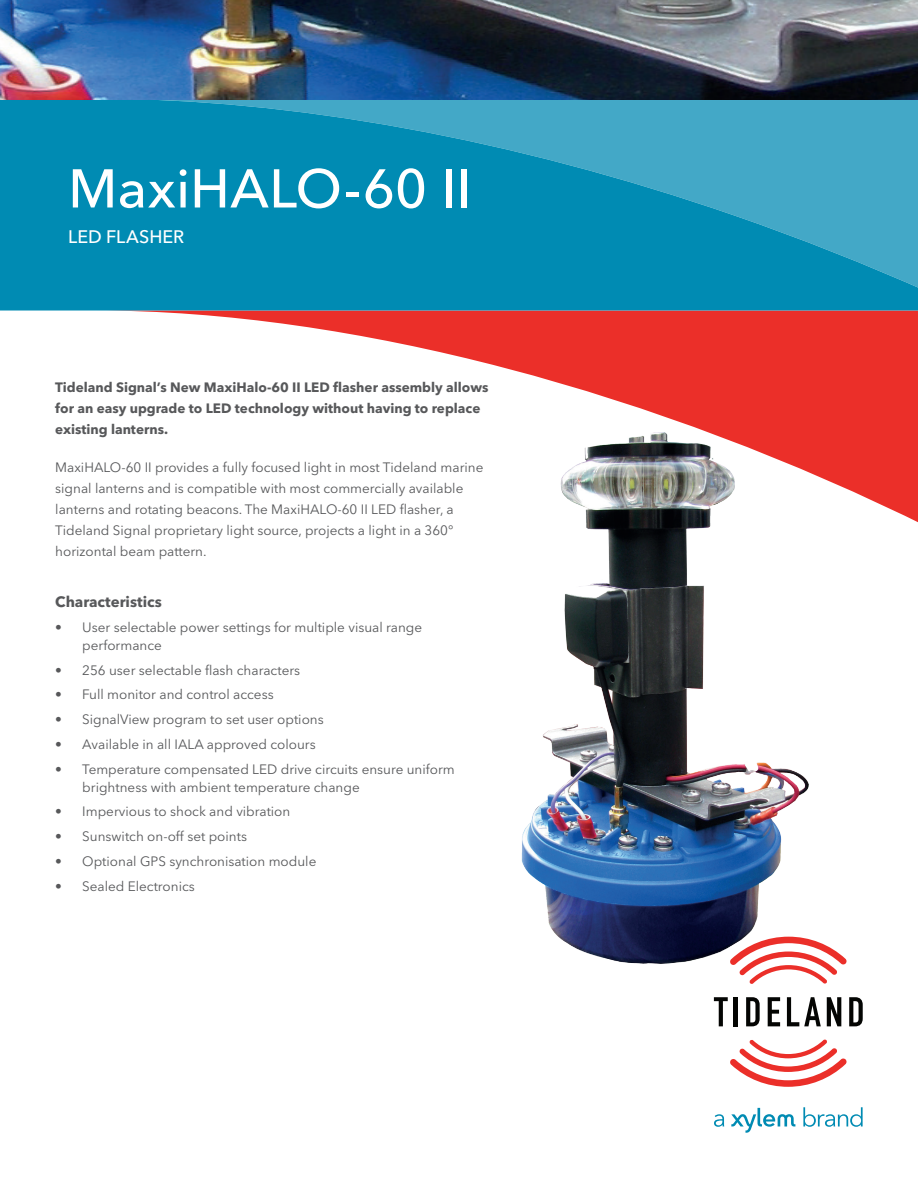
<style>
.page{position:relative;width:918px;height:1188px;background:#fff}
.page>*{position:absolute;margin:0;border:0;box-sizing:border-box;transform-origin:0 0}
.t1{font:500 54px "Avenir Next LT Pro";color:#fff}
.t2{font:500 18px "Avenir Next LT Pro";color:#fff}
.t3{font:700 15px "Avenir Next LT Pro";color:#57585a}
.t4{font:13.5px/21px "Avenir Next LT Pro";color:#57585a}
.t5{font:700 13.5px/21px "Avenir Next LT Pro";color:#57585a}
</style>
<div class="page">
<svg style="left:714px;top:997px;width:14px;height:29px"></svg>
<hr style="left:734px;top:997px;width:4px;height:29px;background:#040503">
<svg style="left:746px;top:997px;width:14px;height:29px"></svg>
<svg style="left:768px;top:997px;width:12px;height:29px"></svg>
<svg style="left:787px;top:997px;width:34px;height:29px"></svg>
<svg style="left:827px;top:997px;width:14px;height:29px"></svg>
<svg style="left:849px;top:997px;width:14px;height:29px"></svg>
<svg style="left:741px;top:945px;width:106px;height:39px"></svg>
<svg style="left:730px;top:1039px;width:117px;height:48px"></svg>
<svg style="left:714px;top:1114px;width:10px;height:13px"></svg>
<svg style="left:803px;top:1107px;width:60px;height:20px"></svg>
<svg style="left:731px;top:1108px;width:64px;height:25px"></svg>
<svg style="left:132px;top:311px;width:786px;height:212px"></svg>
<svg style="left:0;top:99px;width:918px;height:212px;fill:#008bb3"></svg>
<img style="left:502px;top:428px;width:324px;height:547px">
<img style="left:0;top:0;width:918px;height:99px">
<h1 class="t1" style="left:68px;top:156px;width:405px">MaxiHALO-60 II</h1>
<h2 class="t2" style="left:68px;top:226px;width:118px">LED FLASHER</h2>
<p class="t5" style="left:55px;top:376px;width:435px">Tideland Signal’s New MaxiHalo-60 II LED flasher assembly allows for an easy upgrade to LED technology without having to replace existing lanterns.</p>
<p class="t4" style="left:55px;top:456px;width:430px">MaxiHALO-60 II provides a fully focused light in most Tideland marine signal lanterns and is compatible with most commercially available lanterns and rotating beacons. The MaxiHALO-60 II LED flasher, a Tideland Signal proprietary light source, projects a light in a 360° horizontal beam pattern.</p>
<p class="t3" style="left:55px;top:593px;width:108px">Characteristics</p>
<p class="t4" style="left:82px;top:618px;width:341px;line-height:18px;text-indent:-27px">• User selectable power settings for multiple visual range performance</p>
<p class="t4" style="left:55px;top:659px;width:246px">• 256 user selectable flash characters</p>
<p class="t4" style="left:55px;top:684px;width:220px">• Full monitor and control access</p>
<p class="t4" style="left:55px;top:709px;width:270px">• SignalView program to set user options</p>
<p class="t4" style="left:55px;top:734px;width:262px">• Available in all IALA approved colours</p>
<p class="t4" style="left:82px;top:760px;width:374px;line-height:18px;text-indent:-27px">• Temperature compensated LED drive circuits ensure uniform brightness with ambient temperature change</p>
<p class="t4" style="left:55px;top:801px;width:237px">• Impervious to shock and vibration</p>
<p class="t4" style="left:55px;top:826px;width:193px">• Sunswitch on-off set points</p>
<p class="t4" style="left:55px;top:851px;width:263px">• Optional GPS synchronisation module</p>
<p class="t4" style="left:55px;top:875px;width:141px">• Sealed Electronics</p>
</div>
